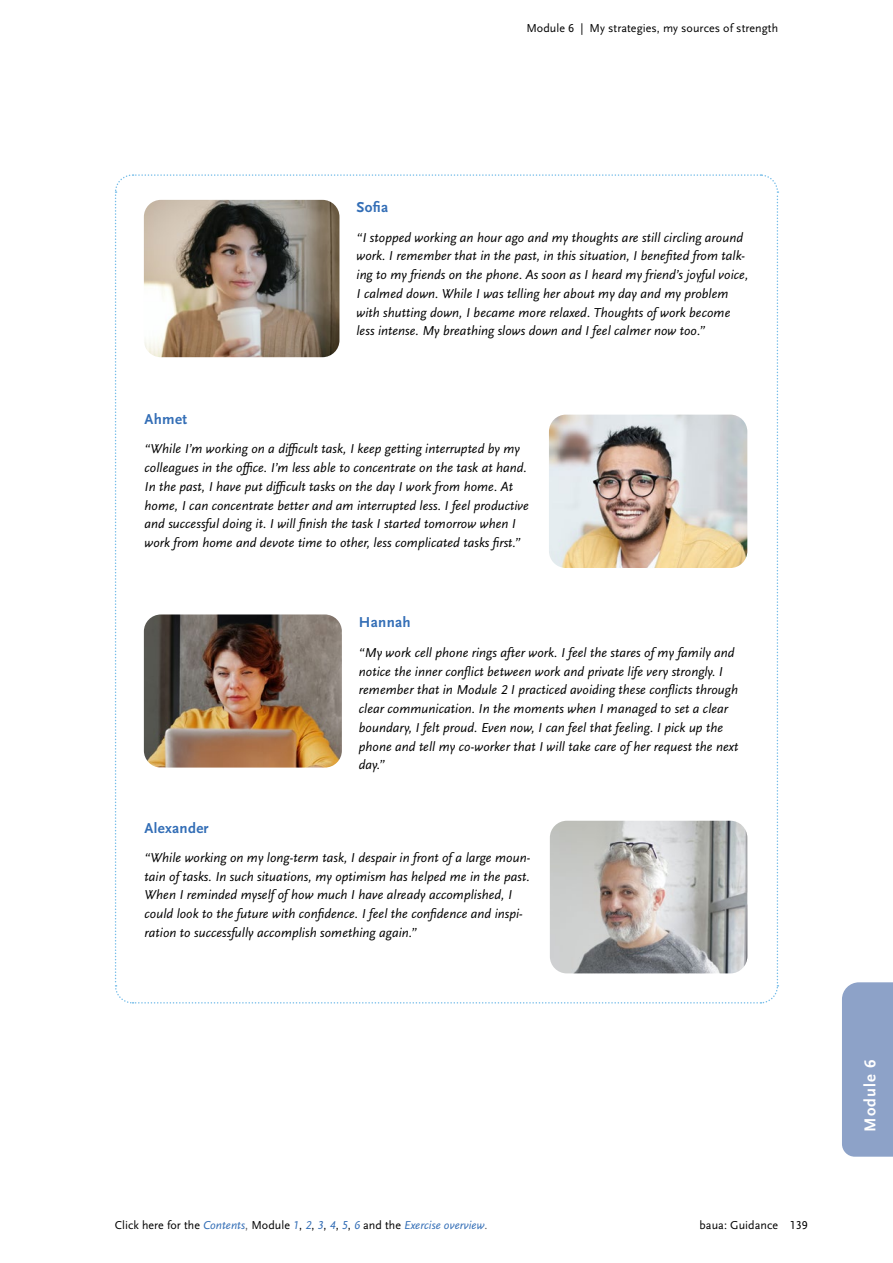
<style>
.page{position:relative;width:893px;height:1263px;background:#fff}
.page>*{position:absolute;margin:0;border:0;box-sizing:border-box;transform-origin:0 0}
.t1{font:700 16.5px "Scala Sans Pro";letter-spacing:.06em;color:#fff}
.t2{font:700 15px "Scala Sans Pro";letter-spacing:.02em;color:#336eb6}
.t3{font:italic 13.5px/18.8px "Scala Sans Pro";letter-spacing:.005em;color:#000}
.t4{font:12px "Scala Sans Pro";letter-spacing:.005em;color:#000}
.s1{font-style:italic;color:#336eb6}
.s2{color:#5c5b60}
</style>
<div class="page">
<div style="left:842px;top:982px;width:51px;height:175px;background:#8da2c8"></div>
<svg style="left:114px;top:174px;width:665px;height:830px"></svg>
<img style="left:144px;top:200px;width:195px;height:157px">
<img style="left:144px;top:614px;width:198px;height:153px">
<img style="left:550px;top:821px;width:197px;height:152px">
<img style="left:549px;top:415px;width:198px;height:153px">
<p class="t4" style="left:526px;top:22px;width:253px">Module 6 | My strategies, my sources of strength</p>
<p class="t2" style="left:356px;top:199px;width:33px">Sofia</p>
<p class="t3" style="left:356px;top:228px;width:393px">“I stopped working an hour ago and my thoughts are still circling around work. I remember that in the past, in this situation, I benefited from talk&shy;ing to my friends on the phone. As soon as I heard my friend’s joyful voice, I calmed down. While I was telling her about my day and my problem with shutting down, I became more relaxed. Thoughts of work become less intense. My breathing slows down and I feel calmer now too.”</p>
<p class="t2" style="left:145px;top:411px;width:44px">Ahmet</p>
<p class="t3" style="left:145px;top:440px;width:386px">“While I’m working on a difficult task, I keep getting interrupted by my colleagues in the office. I’m less able to concentrate on the task at hand.<br>In the past, I have put difficult tasks on the day I work from home. At home, I can concentrate better and am interrupted less. I feel productive and successful doing it. I will finish the task I started tomorrow when I work from home and devote time to other, less complicated tasks first.”</p>
<p class="t2" style="left:359px;top:614px;width:53px">Hannah</p>
<p class="t3" style="left:359px;top:643px;width:381px">“My work cell phone rings after work. I feel the stares of my family and notice the inner conflict between work and private life very strongly. I remember that in Module 2 I practiced avoiding these conflicts through clear communication. In the moments when I managed to set a clear boundary, I felt proud. Even now, I can feel that feeling. I pick up the phone and tell my co-worker that I will take care of her request the next day.”</p>
<p class="t2" style="left:145px;top:819px;width:66px">Alexander</p>
<p class="t3" style="left:145px;top:848px;width:387px">“While working on my long-term task, I despair in front of a large moun&shy;tain of tasks. In such situations, my optimism has helped me in the past.<br>When I reminded myself of how much I have already accomplished, I could look to the future with confidence. I feel the confidence and inspi&shy;ration to successfully accomplish something again.”</p>
<p class="t4" style="left:115px;top:1218px;width:374px">Click here for the <span class="s1">Contents</span><span class="s2">,</span> Module <span class="s1">1</span>, <span class="s1">2</span>, <span class="s1">3</span>, <span class="s1">4</span>, <span class="s1">5</span>, <span class="s1">6</span> and the <span class="s1">Exercise overview</span><span class="s2">.</span></p>
<p class="t4" style="left:699px;top:1218px;width:110px">baua: Guidance 139</p>
<p class="t1" style="left:860px;top:1132px;width:73px;rotate:-90deg">Module 6</p>
</div>
